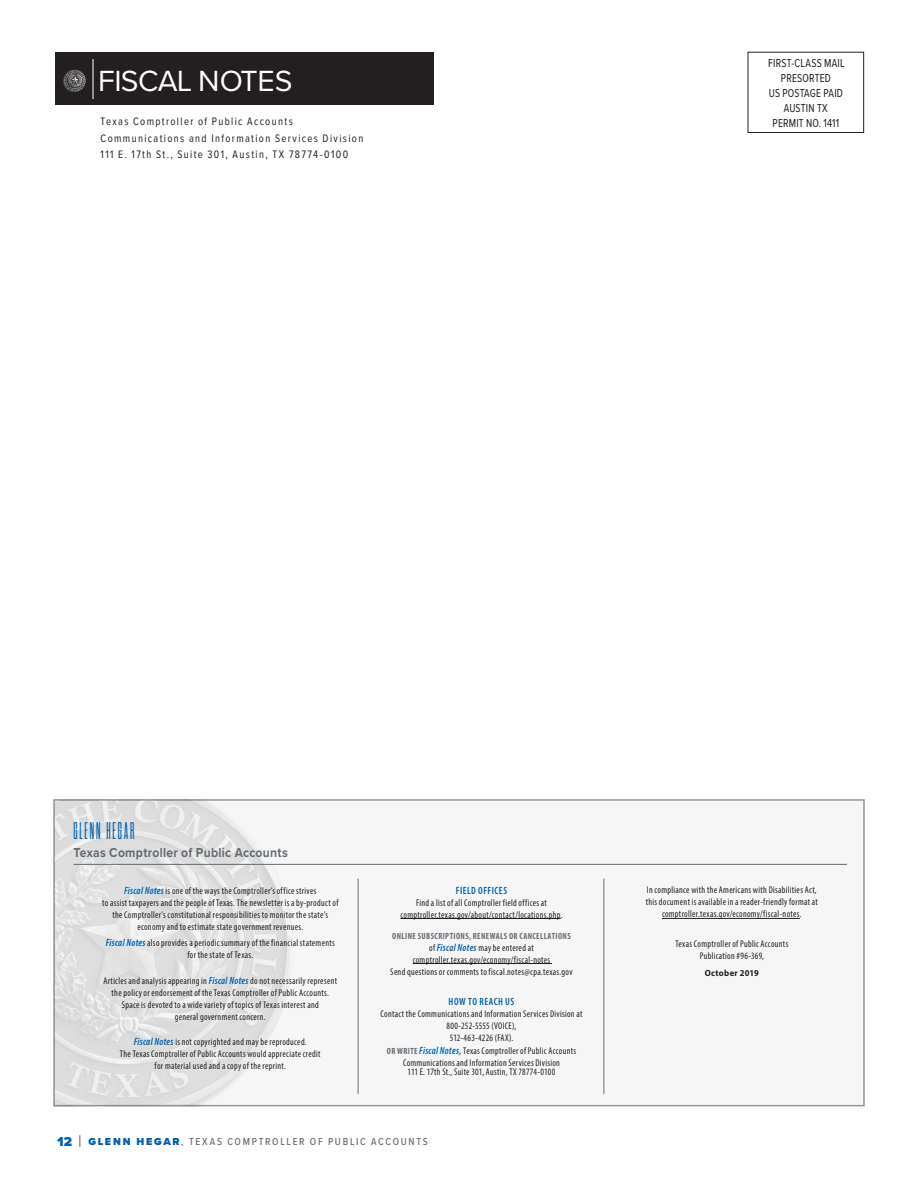
<style>
.page{position:relative;width:918px;height:1188px;background:#fff}
.page>*{position:absolute;margin:0;border:0;box-sizing:border-box;transform-origin:0 0}
.t1{font:30.3px "Proxima Nova";letter-spacing:-.005em;color:#fff}
.so_Body{font:24px "Dharma Gothic C";letter-spacing:.095em;color:#0060aa;scale:.9 1}
.so_Body-2{font:700 13.5px "Proxima Nova";letter-spacing:.02em;color:#676c72;scale:.9 1}
.t2{font:12px "Proxima Nova Cond";letter-spacing:.015em;color:#231f20;scale:.9 1}
.dg_birdseed{font:11.25px/16.5px "Proxima Nova Cond";letter-spacing:.13em;color:#231f20;scale:.95 1}
.t3{font:500 10.5px "Proxima Nova Cond";letter-spacing:.16em;color:#676c72}
.dg_birdseed-2{font:600 condensed 10.5px "Myriad Pro";letter-spacing:.055em;color:#0060aa;scale:.95 1}
.dg_birdseed-3{font:condensed 9.75px/12px "Myriad Pro";letter-spacing:.035em;color:#231f20;text-align:center;scale:.95 1}
.dg_birdseed-4{font:700 condensed 9px "Myriad Pro";letter-spacing:.05em;color:#676c72;scale:.95 1}
.dg_birdseed-5{font:700 9px "Myriad Pro";letter-spacing:.035em;color:#231f20;scale:.95 1}
.s1{font-weight:600;font-style:italic;font-size:10.5px;color:#0060aa}
.s2{font-weight:700;font-size:9px;color:#676c72}
.s3{font-family:"Proxima Nova";font-weight:900;font-size:13.5px;color:#0060aa}
.s4{font-family:"Roboto Slab";font-weight:400;font-size:13.5px}
.s5{font-family:"Proxima Nova";font-weight:900;color:#0060aa}
.s6{font-weight:400;color:#0060aa}
</style>
<div class="page">
<div style="left:55px;top:52px;width:379px;height:53px;background:#231f20"></div>
<hr style="left:93px;top:59px;width:1px;height:40px;background:#fff">
<div style="left:748px;top:52px;width:116px;height:81px;border:1px solid #231f20"></div>
<img style="left:63px;top:69px;width:23px;height:24px;border-radius:12px">
<div style="left:63px;top:69px;width:23px;height:24px;border:1px solid #231f20;border-radius:50%"></div>
<svg style="left:56px;top:802px;width:791px;height:301px;fill:#f6f6f7"></svg>
<hr style="left:662px;top:918px;width:138px;height:1px;background:#231f20">
<hr style="left:400px;top:918px;width:161px;height:1px;background:#231f20">
<hr style="left:413px;top:963px;width:139px;height:1px;background:#231f20">
<hr style="left:74px;top:864px;width:773px;height:1px;background:#676c72">
<hr style="left:604px;top:879px;width:1px;height:215px;background:#676c72">
<hr style="left:358px;top:879px;width:1px;height:215px;background:#676c72">
<p class="t1" style="left:98px;top:58px;width:196px">FISCAL NOTES</p>
<p class="dg_birdseed" style="left:101px;top:113px;width:278px">Texas Comptroller of Public Accounts<br>Communications and Information Services Division<br>111 E. 17th St., Suite 301, Austin, TX 78774-0100</p>
<p class="t2" style="left:768px;top:54px;width:87px">FIRST-CLASS MAIL</p>
<p class="t2" style="left:781px;top:69px;width:57px">PRESORTED</p>
<p class="t2" style="left:769px;top:84px;width:84px">US POSTAGE PAID</p>
<p class="t2" style="left:784px;top:99px;width:50px">AUSTIN TX</p>
<p class="t2" style="left:773px;top:114px;width:76px">PERMIT NO. 1411</p>
<p class="so_Body" style="left:74px;top:820px;width:69px">GLENN HEGAR</p>
<p class="so_Body-2" style="left:74px;top:842px;width:240px">Texas Comptroller of Public Accounts</p>
<p class="dg_birdseed-3" style="left:102px;top:884px;width:250px"><span class="s1">Fiscal Notes</span> is one of the ways the Comptroller’s office strives<br>to assist taxpayers and the people of Texas. The newsletter is a by-product of the Comptroller’s constitutional responsibilities to monitor the state’s economy and to estimate state government revenues.</p>
<p class="dg_birdseed-3" style="left:106px;top:937px;width:243px"><span class="s1">Fiscal Notes</span> also provides a periodic summary of the financial statements for the state of Texas.</p>
<p class="dg_birdseed-3" style="left:104px;top:974px;width:247px">Articles and analysis appearing in <span class="s1">Fiscal Notes</span> do not necessarily represent the policy or endorsement of the Texas Comptroller of Public Accounts.<br>Space is devoted to a wide variety of topics of Texas interest and<br>general government concern.</p>
<p class="dg_birdseed-3" style="left:120px;top:1036px;width:213px"><span class="s1">Fiscal Notes</span> is not copyrighted and may be reproduced.<br>The Texas Comptroller of Public Accounts would appreciate credit for material used and a copy of the reprint.</p>
<p class="dg_birdseed-2" style="left:456px;top:884px;width:56px">FIELD OFFICES</p>
<p class="dg_birdseed-3" style="left:400px;top:896px;width:172px">Find a list of all Comptroller field offices at comptroller.texas.gov/about/contact/locations.php.</p>
<p class="dg_birdseed-4" style="left:392px;top:930px;width:189px">ONLINE SUBSCRIPTIONS, RENEWALS OR CANCELLATIONS</p>
<p class="dg_birdseed-3" style="left:390px;top:941px;width:193px">of <span class="s1">Fiscal Notes</span> may be entered at comptroller.texas.gov/economy/fiscal-notes<br>Send questions or comments to fiscal.notes@cpa.texas.gov</p>
<p class="dg_birdseed-2" style="left:449px;top:995px;width:71px">HOW TO REACH US</p>
<p class="dg_birdseed-3" style="left:381px;top:1007px;width:214px">Contact the Communications and Information Services Division at<br>800-252-5555 (VOICE),<br>512-463-4226 (FAX).</p>
<p class="dg_birdseed-3" style="left:387px;top:1045px;width:201px"><span class="s2">OR WRITE</span> <span class="s1">Fiscal Notes,</span> Texas Comptroller of Public Accounts<br>Communications and Information Services Division</p>
<p class="dg_birdseed-3" style="left:408px;top:1066px;width:157px">111 E. 17th St., Suite 301, Austin, TX 78774-0100</p>
<p class="t3" style="left:57px;top:1134px;width:372px"><span class="s3">12</span> <span class="s4">|</span> <span class="s5">GLENN HEGAR</span><span class="s6">,</span> TEXAS COMPTROLLER OF PUBLIC ACCOUNTS</p>
<p class="dg_birdseed-3" style="left:646px;top:884px;width:183px">In compliance with the Americans with Disabilities Act, this document is available in a reader-friendly format at comptroller.texas.gov/economy/fiscal-notes.</p>
<p class="dg_birdseed-3" style="left:675px;top:938px;width:120px">Texas Comptroller of Public Accounts<br>Publication #96-369,</p>
<p class="dg_birdseed-5" style="left:705px;top:967px;width:59px">October 2019</p>
</div>
